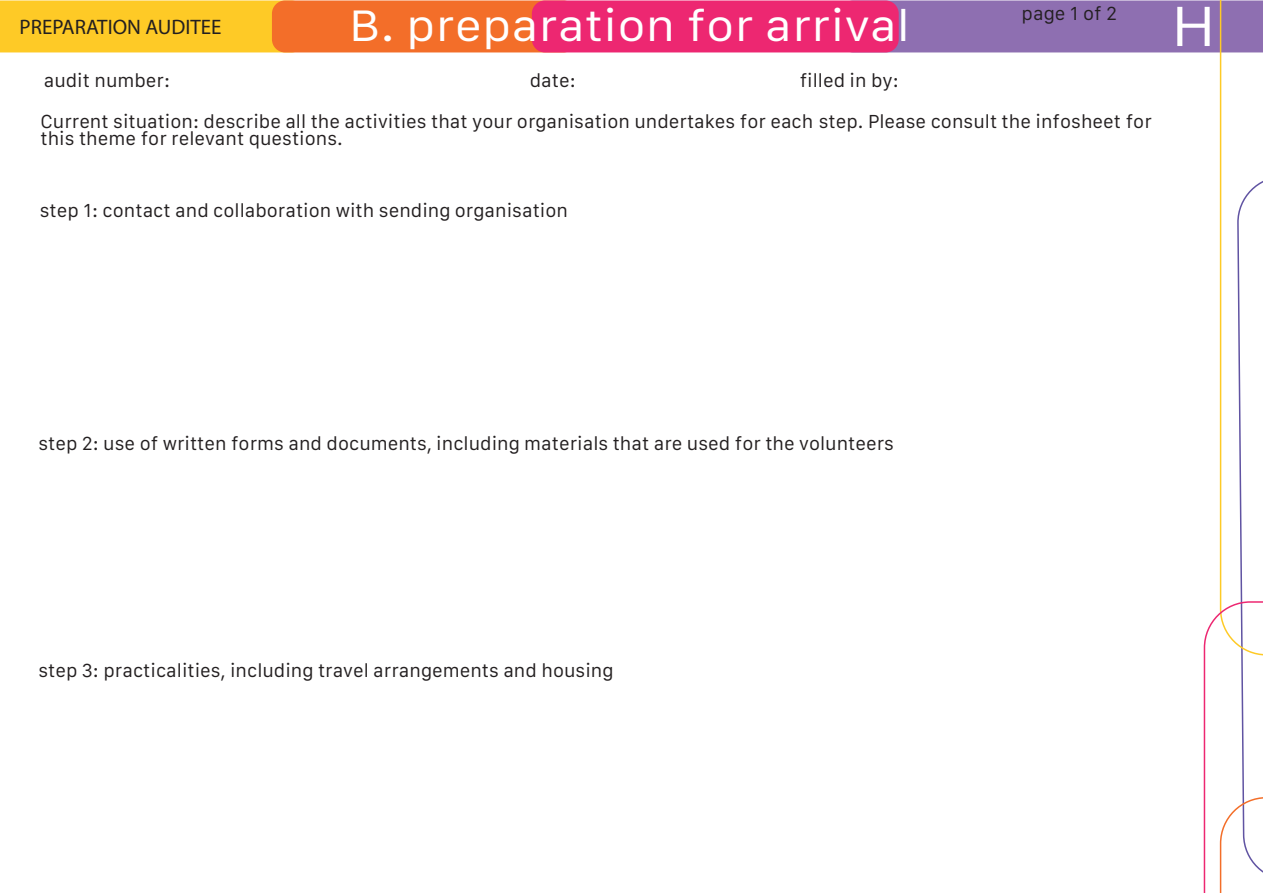
<style>
.page{position:relative;width:1263px;height:893px;background:#fff}
.page>*{position:absolute;margin:0;border:0;box-sizing:border-box;transform-origin:0 0}
.t1{font:54px "Galvji";color:#fff;scale:1.1 1}
.t2{font:42px "Galvji";color:#fff;scale:1.1 1}
.t3{font:21px "Myriad Pro";color:#231f20}
.t4{font:18px/17px "Galvji";color:#231f20}
</style>
<div class="page">
<div style="left:0;top:0;width:282px;height:52px;background:#feca26"></div>
<div style="left:272px;top:0;width:305px;height:52px;background:#f36e29;border-radius:13px"></div>
<div style="left:532px;top:0;width:367px;height:52px;background:#ed2771;border-radius:13px"></div>
<svg style="left:840px;top:0;width:423px;height:893px"></svg>
<p class="t3" style="left:20px;top:14px;width:203px">PREPARATION AUDITEE</p>
<p class="t4" style="left:1022px;top:5px;width:97px">page 1 of 2</p>
<h2 class="t2" style="left:349px;top:2px;width:511px">B. preparation for arrival</h2>
<h1 class="t1" style="left:1171px;top:-4px;width:42px">H</h1>
<p class="t4" style="left:44px;top:73px;width:128px">audit number:</p>
<p class="t4" style="left:530px;top:73px;width:47px">date:</p>
<p class="t4" style="left:800px;top:73px;width:101px">filled in by:</p>
<p class="t4" style="left:40px;top:114px;width:1113px">Current situation: describe all the activities that your organisation undertakes for each step. Please consult the infosheet for this theme for relevant questions.</p>
<p class="t4" style="left:40px;top:203px;width:530px">step 1: contact and collaboration with sending organisation</p>
<p class="t4" style="left:38px;top:435px;width:857px">step 2: use of written forms and documents, including materials that are used for the volunteers</p>
<p class="t4" style="left:38px;top:662px;width:577px">step 3: practicalities, including travel arrangements and housing</p>
</div>
